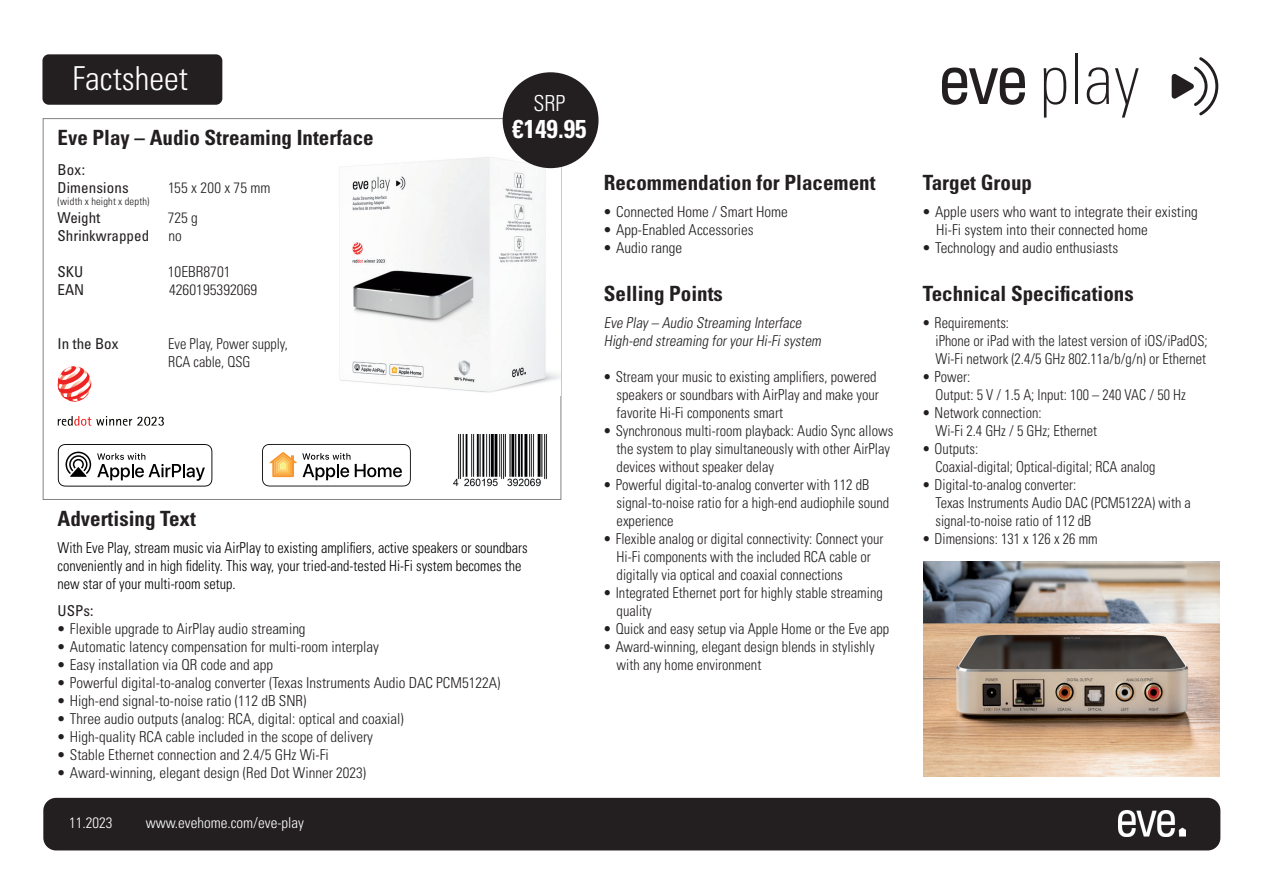
<style>
.page{position:relative;width:1263px;height:893px;background:#fff}
.page>*{position:absolute;margin:0;border:0;box-sizing:border-box;transform-origin:0 0}
.t1{font:300 condensed 33px "Univers LT Pro";color:#fff}
.t2{font:700 condensed 25.8px "Univers LT Pro";color:#fff}
.t3{font:300 condensed 22.05px "Univers LT Pro";color:#fff}
.t4{font:700 condensed 21px "Univers LT Pro";color:#231f20}
.t5{font:300 condensed 15px/18px "Univers LT Pro";color:#231f20}
.t6{font:300 condensed 15px/18px "Univers LT Pro";color:#231f20;scale:.96 1}
.t7{font:300 condensed 15px/18px "Univers LT Pro";color:#231f20;scale:.95 1}
.t8{font:300 condensed 15px/18px "Univers LT Pro";color:#000;scale:.95 1}
.t9{font:italic 300 condensed 15px/18px "Univers LT Pro";color:#231f20}
.t10{font:condensed 15px/18px "Univers LT Pro";color:#231f20}
.t11{font:300 condensed 15px "Univers LT Pro";color:#fff}
.t12{font:300 condensed 10.5px "Univers LT Pro";letter-spacing:.02em;color:#231f20}
</style>
<div class="page">
<div style="left:43px;top:798px;width:1177px;height:52px;background:#231f20;border-radius:13px"></div>
<div style="left:42px;top:54px;width:180px;height:51px;background:#231f20;border-radius:6px"></div>
<svg style="left:942px;top:68px;width:83px;height:37px"></svg>
<svg style="left:1044px;top:68px;width:22px;height:50px"></svg>
<hr style="left:1075px;top:54px;width:3px;height:50px;background:#231f20">
<svg style="left:1087px;top:67px;width:22px;height:37px"></svg>
<svg style="left:1115px;top:68px;width:24px;height:50px"></svg>
<svg style="left:1172px;top:57px;width:46px;height:58px"></svg>
<img style="left:924px;top:561px;width:295px;height:215px">
<img style="left:339px;top:151px;width:222px;height:242px">
<img style="left:57px;top:366px;width:107px;height:60px">
<svg style="left:58px;top:444px;width:154px;height:42px"></svg>
<svg style="left:262px;top:444px;width:149px;height:42px"></svg>
<img style="left:454px;top:435px;width:93px;height:51px">
<div style="left:503px;top:72px;width:95px;height:96px;background:#231f20;border-radius:50%"></div>
<img style="left:1119px;top:810px;width:67px;height:26px">
<h1 class="t1" style="left:72px;top:56px;width:117px">Factsheet</h1>
<h3 class="t4" style="left:58px;top:124px;width:318px">Eve Play – Audio Streaming Interface</h3>
<p class="t10" style="left:58px;top:160px;width:73px">Box:<br>Dimensions</p>
<p class="t5" style="left:168px;top:177px;width:104px">155 x 200 x 75 mm</p>
<p class="t12" style="left:58px;top:194px;width:94px">(width x height x depth)</p>
<p class="t10" style="left:58px;top:208px;width:44px">Weight</p>
<p class="t5" style="left:168px;top:207px;width:31px">725 g</p>
<p class="t10" style="left:57px;top:226px;width:93px">Shrinkwrapped</p>
<p class="t5" style="left:168px;top:225px;width:15px">no</p>
<p class="t10" style="left:57px;top:262px;width:27px">SKU</p>
<p class="t5" style="left:168px;top:261px;width:64px">10EBR8701</p>
<p class="t10" style="left:58px;top:280px;width:28px">EAN</p>
<p class="t5" style="left:169px;top:279px;width:90px">4260195392069</p>
<p class="t10" style="left:58px;top:334px;width:62px">In the Box</p>
<p class="t7" style="left:168px;top:333px;width:127px">Eve Play, Power supply,<br>RCA cable, QSG</p>
<h3 class="t3" style="left:533px;top:88px;width:33px">SRP</h3>
<h2 class="t2" style="left:512px;top:113px;width:76px">€149.95</h2>
<h3 class="t4" style="left:58px;top:506px;width:140px">Advertising Text</h3>
<p class="t8" style="left:58px;top:538px;width:496px">With Eve Play, stream music via AirPlay to existing amplifiers, active speakers or soundbars conveniently and in high fidelity. This way, your tried-and-tested Hi-Fi system becomes the new star of your multi-room setup.</p>
<p class="t10" style="left:58px;top:602px;width:37px">USPs:</p>
<p class="t5" style="left:58px;top:619px;width:250px">• Flexible upgrade to AirPlay audio streaming</p>
<p class="t5" style="left:58px;top:637px;width:323px">• Automatic latency compensation for multi-room interplay</p>
<p class="t5" style="left:58px;top:655px;width:217px">• Easy installation via QR code and app</p>
<p class="t5" style="left:58px;top:673px;width:444px">• Powerful digital-to-analog converter (Texas Instruments Audio DAC PCM5122A)</p>
<p class="t5" style="left:58px;top:691px;width:250px">• High-end signal-to-noise ratio (112 dB SNR)</p>
<p class="t5" style="left:58px;top:709px;width:348px">• Three audio outputs (analog: RCA, digital: optical and coaxial)</p>
<p class="t5" style="left:58px;top:727px;width:317px">• High-quality RCA cable included in the scope of delivery</p>
<p class="t5" style="left:58px;top:745px;width:273px">• Stable Ethernet connection and 2.4/5 GHz Wi-Fi</p>
<p class="t5" style="left:58px;top:763px;width:310px">• Award-winning, elegant design (Red Dot Winner 2023)</p>
<p class="t11" style="left:69px;top:813px;width:45px">11.2023</p>
<p class="t11" style="left:146px;top:813px;width:160px">www.evehome.com/eve-play</p>
<h3 class="t4" style="left:604px;top:169px;width:273px">Recommendation for Placement</h3>
<p class="t5" style="left:604px;top:201px;width:186px">• Connected Home / Smart Home</p>
<p class="t5" style="left:604px;top:219px;width:151px">• App-Enabled Accessories</p>
<p class="t5" style="left:604px;top:237px;width:80px">• Audio range</p>
<h3 class="t4" style="left:604px;top:280px;width:121px">Selling Points</h3>
<p class="t9" style="left:604px;top:312px;width:222px">Eve Play – Audio Streaming Interface<br>High-end streaming foryourHi-Fisystem</p>
<p class="t6" style="left:617px;top:366px;width:275px;text-indent:-13px">• Stream your music to existing amplifiers, powered speakers or soundbars with AirPlay and make your favorite Hi-Fi components smart</p>
<p class="t6" style="left:617px;top:420px;width:290px;text-indent:-13px">• Synchronous multi-room playback: Audio Sync allows the system to play simultaneously with other AirPlay devices without speaker delay</p>
<p class="t6" style="left:617px;top:474px;width:285px;text-indent:-13px">• Powerful digital-to-analog converter with 112 dB signal-to-noise ratio for a high-end audiophile sound experience</p>
<p class="t6" style="left:617px;top:528px;width:280px;text-indent:-13px">• Flexible analog or digital connectivity: Connect your<br>Hi-Fi components with the included RCA cable or digitally via optical and coaxial connections</p>
<p class="t6" style="left:617px;top:582px;width:279px;text-indent:-13px">• Integrated Ethernet port for highly stable streaming quality</p>
<p class="t6" style="left:604px;top:618px;width:299px">• Quick and easy setup via Apple Home or the Eve app</p>
<p class="t6" style="left:617px;top:636px;width:270px;text-indent:-13px">• Award-winning, elegant design blends in stylishly with any home environment</p>
<h3 class="t4" style="left:923px;top:169px;width:111px">Target Group</h3>
<p class="t5" style="left:936px;top:201px;width:263px;text-indent:-13px">• Apple users who want to integrate their existing<br>Hi-Fi system into their connected home</p>
<p class="t5" style="left:923px;top:237px;width:197px">• Technology and audio enthusiasts</p>
<h3 class="t4" style="left:923px;top:280px;width:212px">Technical Specifications</h3>
<p class="t7" style="left:935px;top:312px;width:288px;text-indent:-13px">• Requirements:<br>iPhone or iPad with the latest version of iOS/iPadOS;<br>Wi-Fi network (2.4/5 GHz 802.11a/b/g/n) or Ethernet</p>
<p class="t7" style="left:935px;top:366px;width:265px;text-indent:-13px">• Power:<br>Output: 5 V / 1.5 A; Input: 100 – 240 VAC / 50 Hz</p>
<p class="t7" style="left:935px;top:402px;width:171px;text-indent:-13px">• Network connection:<br>Wi-Fi 2.4 GHz / 5 GHz; Ethernet</p>
<p class="t7" style="left:935px;top:438px;width:233px;text-indent:-13px">• Outputs:<br>Coaxial-digital; Optical-digital; RCA analog</p>
<p class="t7" style="left:935px;top:474px;width:270px;text-indent:-13px">• Digital-to-analog converter:<br>Texas Instruments Audio DAC (PCM5122A) with a signal-to-noise ratio of 112 dB</p>
<p class="t7" style="left:923px;top:528px;width:186px">• Dimensions: 131 x 126 x 26 mm</p>
</div>
